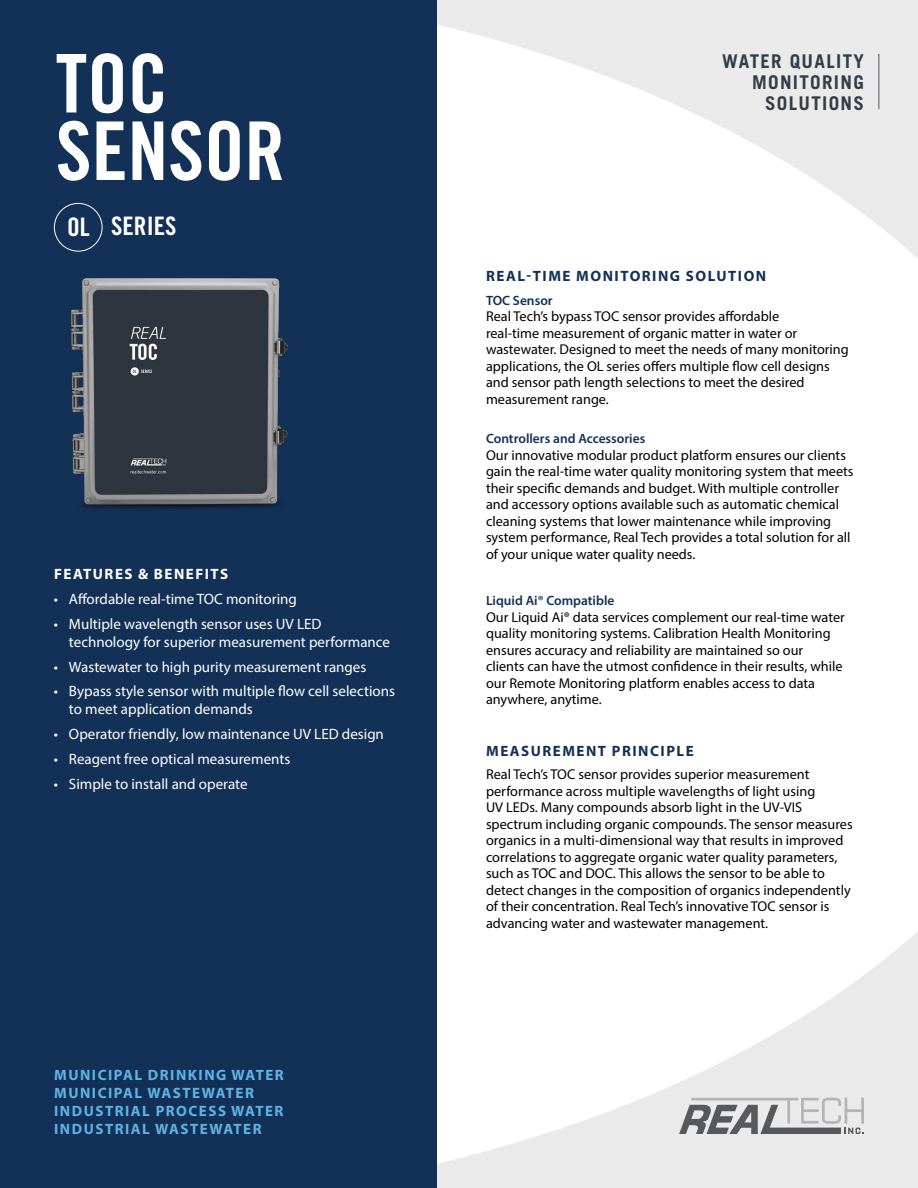
<style>
.page{position:relative;width:918px;height:1188px;background:#fff}
.page>*{position:absolute;margin:0;border:0;box-sizing:border-box;transform-origin:0 0}
.t1{font:81px "Trade Gothic LT Std Bd Cn 20";color:#fff}
.t2{font:25.5px "Trade Gothic LT Std Bd Cn 20";color:#fff}
.t3{font:700 18.9px/21px "Trade Gothic LT Std";letter-spacing:.07em;color:#313e48;text-align:right}
.t4{font:15px/18px "Myriad Pro";color:#fff}
.t5{font:700 15px/18px "Myriad Pro";letter-spacing:.1em;color:#5fb3e4}
.t6{font:700 15px "Myriad Pro";letter-spacing:.1em;color:#133156}
.t7{font:700 15px "Myriad Pro";letter-spacing:.1em;color:#fff}
.t8{font:14.25px/16.5px "Myriad Pro";color:#000}
.t9{font:600 13.5px "Myriad Pro";color:#133156}
</style>
<div class="page">
<svg style="left:436px;top:918px;width:482px;height:270px"></svg>
<svg style="left:436px;top:0;width:482px;height:269px"></svg>
<div style="left:0;top:0;width:436px;height:1188px;background:#133156"></div>
<svg style="left:679px;top:1098px;width:185px;height:36px;background:#b4b4b5"></svg>
<hr style="left:878px;top:54px;width:2px;height:55px;background:#83858d">
<img style="left:71px;top:278px;width:217px;height:231px">
<div style="left:54px;top:203px;width:48px;height:49px;border:1px solid #fff;border-radius:50%"></div>
<h1 class="t1" style="left:56px;top:34px;width:114px">TOC</h1>
<h1 class="t1" style="left:56px;top:102px;width:231px">SENSOR</h1>
<h2 class="t2" style="left:67px;top:211px;width:111px">OL SERIES</h2>
<p class="t7" style="left:54px;top:564px;width:176px">FEATURES &amp; BENEFITS</p>
<p class="t4" style="left:54px;top:590px;width:244px">• Affordable real-time TOC monitoring</p>
<p class="t4" style="left:69px;top:615px;width:323px;text-indent:-15px">• Multiple wavelength sensor uses UV LED technology for superior measurement performance</p>
<p class="t4" style="left:54px;top:657px;width:314px">• Wastewater to high purity measurement ranges</p>
<p class="t4" style="left:69px;top:682px;width:328px;text-indent:-15px">• Bypass style sensor with multiple flow cell selections to meet application demands</p>
<p class="t4" style="left:54px;top:725px;width:331px">• Operator friendly, low maintenance UV LED design</p>
<p class="t4" style="left:54px;top:750px;width:238px">• Reagent free optical measurements</p>
<p class="t4" style="left:54px;top:774px;width:195px">• Simple to install and operate</p>
<p class="t5" style="left:54px;top:1065px;width:231px">MUNICIPAL DRINKING WATER<br>MUNICIPAL WASTEWATER<br>INDUSTRIAL PROCESS WATER<br>INDUSTRIAL WASTEWATER</p>
<h3 class="t3" style="left:722px;top:50px;width:143px">WATER QUALITY<br>MONITORING</h3>
<h3 class="t3" style="left:765px;top:92px;width:100px">SOLUTIONS</h3>
<p class="t6" style="left:486px;top:266px;width:282px">REAL-TIME MONITORING SOLUTION</p>
<p class="t9" style="left:486px;top:291px;width:68px">TOC Sensor</p>
<p class="t8" style="left:486px;top:308px;width:364px">Real Tech’s bypass TOC sensor provides affordable<br>real-time measurement of organic matter in water or wastewater. Designed to meet the needs of many monitoring applications, the OL series offers multiple flow cell designs and sensor path length selections to meet the desired measurement range.</p>
<p class="t9" style="left:486px;top:430px;width:161px">Controllers and Accessories</p>
<p class="t8" style="left:486px;top:446px;width:369px">Our innovative modular product platform ensures our clients gain the real-time water quality monitoring system that meets their specific demands and budget. With multiple controller and accessory options available such as automatic chemical cleaning systems that lower maintenance while improving system performance, Real Tech provides a total solution for all of your unique water quality needs.</p>
<p class="t9" style="left:486px;top:592px;width:130px">Liquid Ai® Compatible</p>
<p class="t8" style="left:486px;top:608px;width:360px">Our Liquid Ai® data services complement our real-time water quality monitoring systems. Calibration Health Monitoring ensures accuracy and reliability are maintained so our clients can have the utmost confidence in their results, while our Remote Monitoring platform enables access to data anywhere, anytime.</p>
<p class="t6" style="left:486px;top:741px;width:209px">MEASUREMENT PRINCIPLE</p>
<p class="t8" style="left:486px;top:766px;width:368px">Real Tech’s TOC sensor provides superior measurement performance across multiple wavelengths of light using<br>UV LEDs. Many compounds absorb light in the UV-VIS spectrum including organic compounds. The sensor measures organics in a multi-dimensional way that results in improved correlations to aggregate organic water quality parameters, such as TOC and DOC. This allows the sensor to be able to detect changes in the composition of organics independently of their concentration. Real Tech’s innovative TOC sensor is advancing water and wastewater management.</p>
</div>
